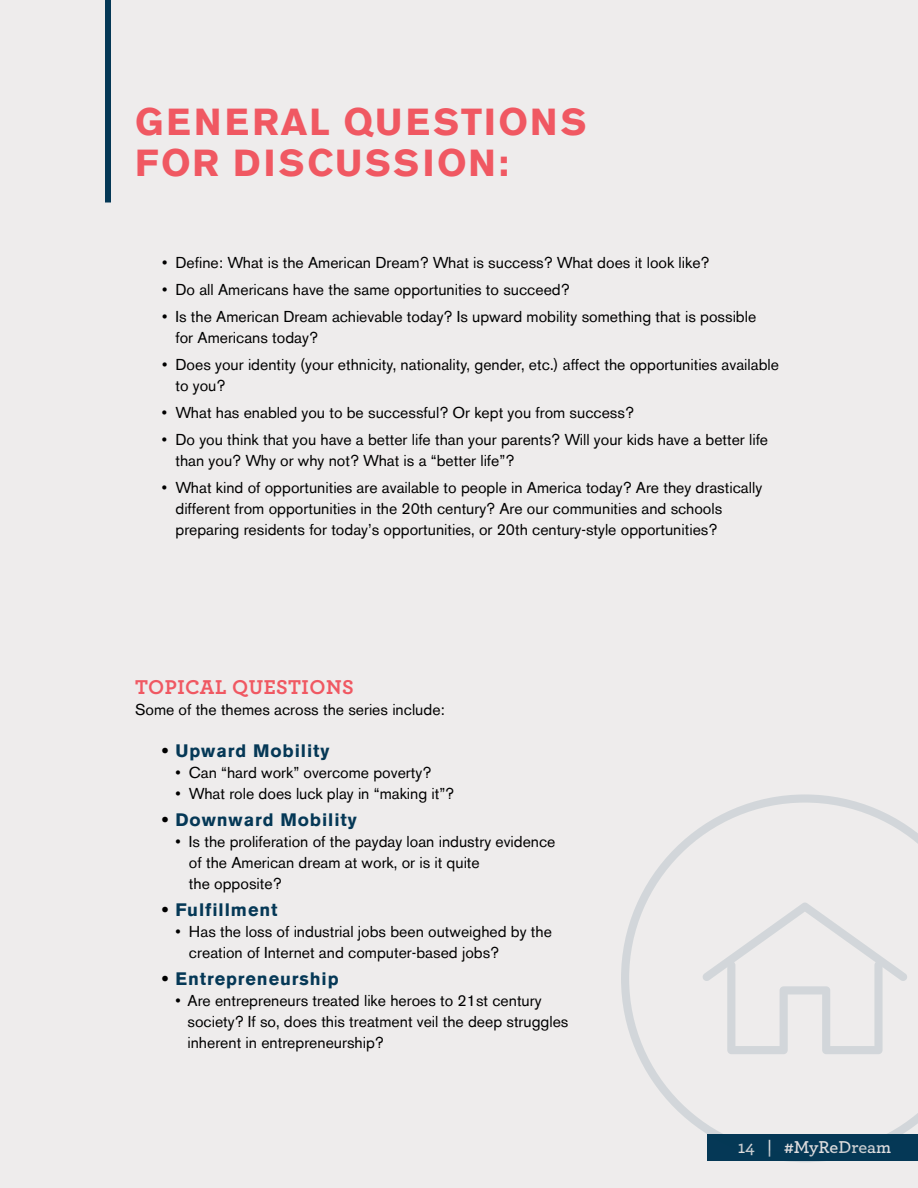
<style>
.page{position:relative;width:918px;height:1188px;background:#eeecec}
.page>*{position:absolute;margin:0;border:0;box-sizing:border-box;transform-origin:0 0}
.t1{font:700 37.5px/40.5px "Akzidenz Grotesk BE";letter-spacing:.07em;color:#f05862}
.t2{font:700 21px "Archer Pro";letter-spacing:.025em;color:#f05862}
.t3{font:700 18px "Akzidenz Grotesk BE";letter-spacing:.05em;color:#053856}
.t4{font:600 18px "Archer Pro";color:#e0dedf}
.t5{font:15.75px/21px "Akzidenz Grotesk BE";color:#000}
.s1{color:#000}
</style>
<div class="page">
<div style="left:105px;top:0;width:6px;height:203px;background:#053856"></div>
<svg style="left:621px;top:794px;width:297px;height:368px"></svg>
<svg style="left:702px;top:902px;width:206px;height:152px"></svg>
<h1 class="t1" style="left:135px;top:102px;width:453px">GENERAL QUESTIONS<br>FOR DISCUSSION:</h1>
<p class="t5" style="left:162px;top:252px;width:549px">• Define: What is the American Dream? What is success? What does it look like?</p>
<p class="t5" style="left:162px;top:279px;width:409px">• Do all Americans have the same opportunities to succeed?</p>
<p class="t5" style="left:176px;top:306px;width:582px;text-indent:-13px">• Is the American Dream achievable today? Is upward mobility something that is possible for Americans today?</p>
<p class="t5" style="left:175px;top:354px;width:605px;text-indent:-13px">• Does your identity (your ethnicity, nationality, gender, etc.) affect the opportunities available to you?</p>
<p class="t5" style="left:162px;top:402px;width:473px">• What has enabled you to be successful? Or kept you from success?</p>
<p class="t5" style="left:175px;top:429px;width:594px;text-indent:-13px">• Do you think that you have a better life than your parents? Will your kids have a better life than you? Why or why not? What is a “better life”?</p>
<p class="t5" style="left:175px;top:477px;width:588px;text-indent:-13px">• What kind of opportunities are available to people in America today? Are they drastically different from opportunities in the 20th century? Are our communities and schools preparing residents for today’s opportunities, or 20th century-style opportunities?</p>
<h2 class="t2" style="left:135px;top:670px;width:220px">TOPICAL QUESTIONS</h2>
<p class="t5" style="left:135px;top:699px;width:311px">Some of the themes across the series include:</p>
<p class="t3" style="left:162px;top:740px;width:169px"><span class="s1">•</span> Upward Mobility</p>
<p class="t5" style="left:176px;top:762px;width:257px">• Can “hard work” overcome poverty?</p>
<p class="t5" style="left:176px;top:783px;width:280px">• What role does luck play in “making it”?</p>
<p class="t3" style="left:162px;top:809px;width:196px"><span class="s1">•</span> Downward Mobility</p>
<p class="t5" style="left:189px;top:831px;width:368px;text-indent:-13px">• Is the proliferation of the payday loan industry evidence of the American dream at work, or is it quite<br>the opposite?</p>
<p class="t3" style="left:162px;top:899px;width:117px"><span class="s1">•</span> Fulfillment</p>
<p class="t5" style="left:189px;top:921px;width:364px;text-indent:-13px">• Has the loss of industrial jobs been outweighed by the creation of Internet and computer-based jobs?</p>
<p class="t3" style="left:162px;top:968px;width:178px"><span class="s1">•</span> Entrepreneurship</p>
<p class="t5" style="left:188px;top:990px;width:382px;text-indent:-12px">• Are entrepreneurs treated like heroes to 21st century society? If so, does this treatment veil the deep struggles inherent in entrepreneurship?</p>
<p class="t4" style="left:738px;top:1133px;width:155px">14 | #MyReDream</p>
</div>
